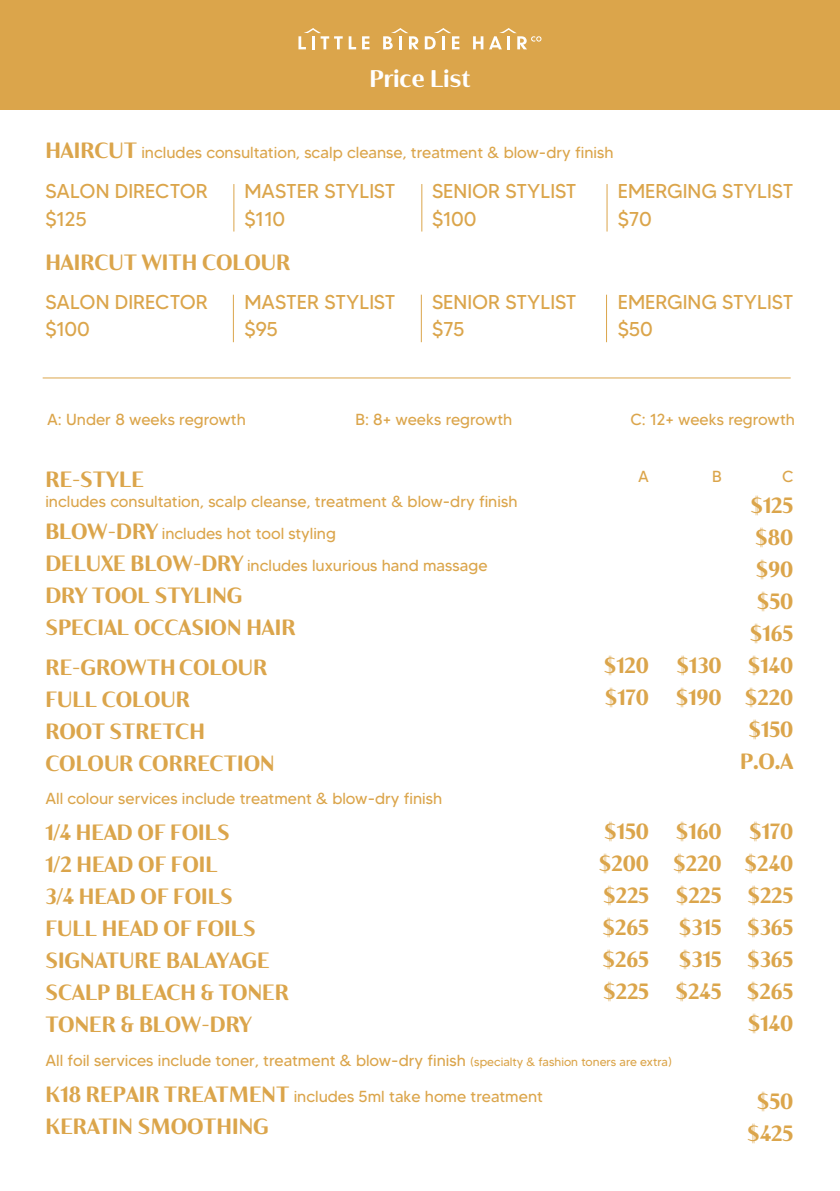
<style>
.page{position:relative;width:840px;height:1191px;background:#fff}
.page>*{position:absolute;margin:0;border:0;box-sizing:border-box;transform-origin:0 0}
.t1{font:900 24px "Cabrito Contrast";color:#fff}
.t2{font:900 22px "Cabrito Contrast";color:#dba54b}
.t3{font:20px "MADETOMMY";color:#dba54b}
.t4{font:16px "MADETOMMY";color:#dba54b}
.s1{font-family:"Cabrito Contrast";font-weight:900;font-size:22px}
.s2{font-size:12px}
</style>
<div class="page">
<div style="left:0;top:0;width:839px;height:109px;background:#dba54b"></div>
<hr style="left:233px;top:184px;width:1px;height:47px;background:#dba54b">
<hr style="left:421px;top:184px;width:1px;height:47px;background:#dba54b">
<hr style="left:606px;top:184px;width:1px;height:47px;background:#dba54b">
<hr style="left:233px;top:295px;width:1px;height:47px;background:#dba54b">
<hr style="left:421px;top:295px;width:1px;height:47px;background:#dba54b">
<hr style="left:606px;top:295px;width:1px;height:47px;background:#dba54b">
<svg style="left:298px;top:28px;width:44px;height:21px"></svg>
<svg style="left:348px;top:36px;width:8px;height:13px"></svg>
<svg style="left:362px;top:36px;width:7px;height:13px"></svg>
<svg style="left:383px;top:28px;width:35px;height:21px"></svg>
<svg style="left:424px;top:28px;width:35px;height:21px"></svg>
<svg style="left:473px;top:36px;width:10px;height:13px"></svg>
<svg style="left:489px;top:28px;width:52px;height:21px"></svg>
<hr style="left:43px;top:377px;width:747px;height:1px;background:#dba54b">
<p class="t1" style="left:369px;top:63px;width:103px">Price List</p>
<p class="t1" style="left:370px;top:63px;width:82px">Service</p>
<p class="t4" style="left:45px;top:143px;width:569px"><span class="s1">HAIRCUT</span> includes consultation, scalp cleanse, treatment &amp; blow-dry finish</p>
<p class="t3" style="left:45px;top:179px;width:164px">SALON DIRECTOR</p>
<p class="t3" style="left:244px;top:179px;width:153px">MASTER STYLIST</p>
<p class="t3" style="left:432px;top:179px;width:146px">SENIOR STYLIST</p>
<p class="t3" style="left:617px;top:179px;width:177px">EMERGING STYLIST</p>
<p class="t3" style="left:45px;top:206px;width:43px">$125</p>
<p class="t3" style="left:244px;top:206px;width:42px">$110</p>
<p class="t3" style="left:432px;top:206px;width:46px">$100</p>
<p class="t3" style="left:617px;top:206px;width:36px">$70</p>
<p class="t2" style="left:45px;top:248px;width:246px">HAIRCUT WITH COLOUR</p>
<p class="t3" style="left:45px;top:289px;width:164px">SALON DIRECTOR</p>
<p class="t3" style="left:244px;top:289px;width:153px">MASTER STYLIST</p>
<p class="t3" style="left:432px;top:289px;width:146px">SENIOR STYLIST</p>
<p class="t3" style="left:617px;top:289px;width:177px">EMERGING STYLIST</p>
<p class="t3" style="left:45px;top:317px;width:46px">$100</p>
<p class="t3" style="left:244px;top:317px;width:35px">$95</p>
<p class="t3" style="left:432px;top:317px;width:34px">$75</p>
<p class="t3" style="left:617px;top:317px;width:37px">$50</p>
<p class="t4" style="left:47px;top:409px;width:200px">A: Under 8 weeks regrowth</p>
<p class="t4" style="left:355px;top:409px;width:158px">B: 8+ weeks regrowth</p>
<p class="t4" style="left:630px;top:409px;width:166px">C: 12+ weeks regrowth</p>
<p class="t4" style="left:638px;top:466px;width:12px">A</p>
<p class="t4" style="left:711px;top:466px;width:11px">B</p>
<p class="t2" style="left:45px;top:465px;width:100px">RE-STYLE</p>
<p class="t4" style="left:45px;top:492px;width:473px">includes consultation, scalp cleanse, treatment &amp; blow-dry finish</p>
<p class="t4" style="left:45px;top:524px;width:292px"><span class="s1">BLOW-DRY</span> includes hot tool styling</p>
<p class="t4" style="left:45px;top:556px;width:443px"><span class="s1">DELUXE BLOW-DRY</span> includes luxurious hand massage</p>
<p class="t2" style="left:45px;top:581px;width:198px">DRY TOOL STYLING</p>
<p class="t2" style="left:45px;top:613px;width:251px">SPECIAL OCCASION HAIR</p>
<p class="t2" style="left:45px;top:653px;width:223px">RE-GROWTH COLOUR</p>
<p class="t2" style="left:45px;top:685px;width:146px">FULL COLOUR</p>
<p class="t2" style="left:45px;top:717px;width:161px">ROOT STRETCH</p>
<p class="t2" style="left:45px;top:749px;width:230px">COLOUR CORRECTION</p>
<p class="t4" style="left:45px;top:788px;width:398px">All colour services include treatment &amp; blow-dry finish</p>
<p class="t2" style="left:45px;top:817px;width:186px">1/4 HEAD OF FOILS</p>
<p class="t2" style="left:45px;top:849px;width:174px">1/2 HEAD OF FOIL</p>
<p class="t2" style="left:45px;top:881px;width:189px">3/4 HEAD OF FOILS</p>
<p class="t2" style="left:45px;top:913px;width:212px">FULL HEAD OF FOILS</p>
<p class="t2" style="left:45px;top:945px;width:226px">SIGNATURE BALAYAGE</p>
<p class="t2" style="left:45px;top:977px;width:245px">SCALP BLEACH &amp; TONER</p>
<p class="t2" style="left:45px;top:1009px;width:208px">TONER &amp; BLOW-DRY</p>
<p class="t4" style="left:45px;top:1050px;width:627px">All foil services include toner, treatment &amp; blow-dry finish <span class="s2">(specialty &amp; fashion toners are extra)</span></p>
<p class="t4" style="left:45px;top:1086px;width:498px"><span class="s1">K18 REPAIR TREATMENT</span> includes 5ml take home treatment</p>
<p class="t2" style="left:45px;top:1111px;width:225px">KERATIN SMOOTHING</p>
<p class="t2" style="left:603px;top:651px;width:47px">$120</p>
<p class="t2" style="left:604px;top:683px;width:46px">$170</p>
<p class="t2" style="left:676px;top:651px;width:47px">$130</p>
<p class="t2" style="left:675px;top:683px;width:47px">$190</p>
<p class="t2" style="left:604px;top:817px;width:46px">$150</p>
<p class="t2" style="left:598px;top:849px;width:52px">$200</p>
<p class="t2" style="left:602px;top:881px;width:48px">$225</p>
<p class="t2" style="left:602px;top:913px;width:48px">$265</p>
<p class="t2" style="left:602px;top:945px;width:48px">$265</p>
<p class="t2" style="left:602px;top:977px;width:48px">$225</p>
<p class="t2" style="left:675px;top:817px;width:47px">$160</p>
<p class="t2" style="left:673px;top:849px;width:50px">$220</p>
<p class="t2" style="left:675px;top:881px;width:48px">$225</p>
<p class="t2" style="left:678px;top:913px;width:44px">$315</p>
<p class="t2" style="left:678px;top:945px;width:44px">$315</p>
<p class="t2" style="left:675px;top:977px;width:48px">$245</p>
<p class="t4" style="left:781px;top:466px;width:13px">C</p>
<p class="t2" style="left:750px;top:491px;width:44px">$125</p>
<p class="t2" style="left:754px;top:523px;width:40px">$80</p>
<p class="t2" style="left:755px;top:555px;width:39px">$90</p>
<p class="t2" style="left:756px;top:587px;width:38px">$50</p>
<p class="t2" style="left:749px;top:619px;width:45px">$165</p>
<p class="t2" style="left:747px;top:651px;width:47px">$140</p>
<p class="t2" style="left:744px;top:683px;width:50px">$220</p>
<p class="t2" style="left:748px;top:715px;width:46px">$150</p>
<p class="t2" style="left:739px;top:747px;width:55px">P.O.A</p>
<p class="t2" style="left:748px;top:817px;width:46px">$170</p>
<p class="t2" style="left:744px;top:849px;width:50px">$240</p>
<p class="t2" style="left:747px;top:881px;width:48px">$225</p>
<p class="t2" style="left:746px;top:913px;width:48px">$365</p>
<p class="t2" style="left:746px;top:945px;width:48px">$365</p>
<p class="t2" style="left:746px;top:977px;width:48px">$265</p>
<p class="t2" style="left:747px;top:1009px;width:47px">$140</p>
<p class="t2" style="left:756px;top:1087px;width:38px">$50</p>
<p class="t2" style="left:746px;top:1119px;width:48px">$425</p>
</div>
